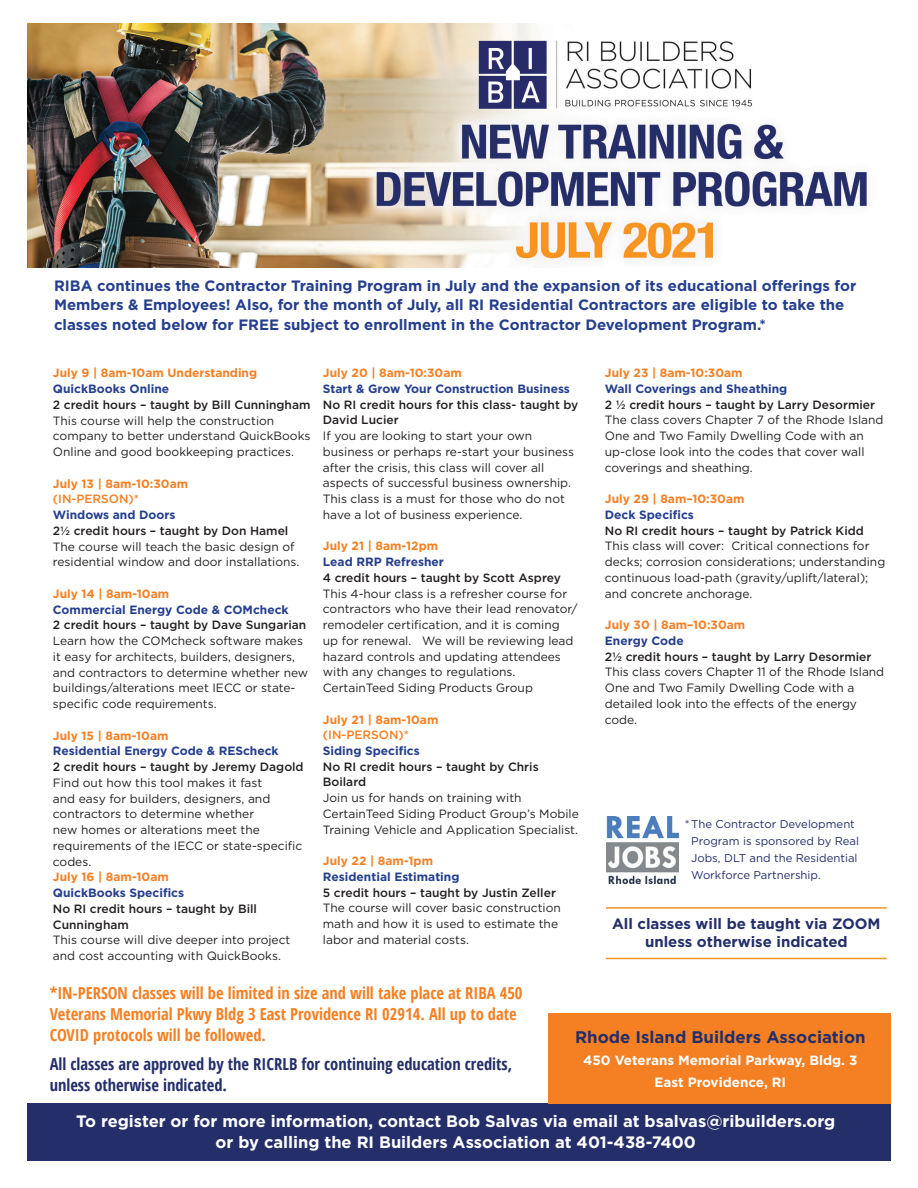
<style>
.page{position:relative;width:918px;height:1188px;background:#fff}
.page>*{position:absolute;margin:0;border:0;box-sizing:border-box;transform-origin:0 0}
.t1{font:700 16.8px "Gotham";color:#242f6a}
.t2{font:700 condensed 16.5px/21px "Open Sans";color:#f58023}
.t3{font:700 16.5px/21px "Gotham";color:#fff;text-align:center}
.t4{font:700 condensed 16.5px/21px "Open Sans";color:#242f6a}
.t5{font:700 15px/19.5px "Gotham";color:#253f8e}
.t6{font:700 15px/18px "Gotham";color:#242f6a;text-align:center}
.t7{font:700 13.5px/21.9px "Gotham";color:#fff;text-align:center}
.t8{font:12px/15.8px "Gotham";color:#231f20}
.t9{font:500 12px/15.8px "Gotham";color:#231f20}
.t10{font:700 12px "Gotham";color:#253f8e}
.t11{font:700 12px "Gotham";color:#f58023}
.t12{font:500 12px "Gotham";color:#f58023}
.t13{font:11.4px/17px "Gotham";color:#242f6a}
</style>
<div class="page">
<div style="left:27px;top:1104px;width:864px;height:57px;background:#242f6a"></div>
<img style="left:27px;top:24px;width:840px;height:244px">
<div style="left:549px;top:1013px;width:342px;height:91px;background:#f58023"></div>
<img style="left:606px;top:816px;width:73px;height:67px">
<hr style="left:606px;top:907px;width:281px;height:2px;background:#f79521">
<hr style="left:606px;top:958px;width:281px;height:1px;background:#f79521">
<p class="t5" style="left:54px;top:275px;width:804px">RIBA continues the Contractor Training Program in July and the expansion of its educational offerings for<br>Members &amp; Employees! Also, for the month of July, all RI Residential Contractors are eligible to take the classes noted below for FREE subject to enrollment in the Contractor Development Program.*</p>
<p class="t11" style="left:53px;top:365px;width:206px">July 9 | 8am-10am Understanding</p>
<p class="t10" style="left:53px;top:381px;width:118px">QuickBooks Online</p>
<p class="t9" style="left:53px;top:397px;width:259px">2 credit hours – taught by Bill Cunningham</p>
<p class="t8" style="left:53px;top:412px;width:259px">This course will help the construction company to better understand QuickBooks<br>Online and good bookkeeping practices.</p>
<p class="t11" style="left:53px;top:475px;width:137px">July 13 | 8am-10:30am</p>
<p class="t12" style="left:53px;top:491px;width:88px">(IN-PERSON)*</p>
<p class="t10" style="left:53px;top:507px;width:124px">Windows and Doors</p>
<p class="t9" style="left:53px;top:523px;width:237px">2½ credit hours – taught by Don Hamel</p>
<p class="t8" style="left:53px;top:538px;width:248px">The course will teach the basic design of residential window and door installations.</p>
<p class="t11" style="left:53px;top:586px;width:118px">July 14 | 8am-10am</p>
<p class="t10" style="left:53px;top:601px;width:237px">Commercial Energy Code &amp; COMcheck</p>
<p class="t9" style="left:53px;top:617px;width:255px">2 credit hours – taught by Dave Sungarian</p>
<p class="t8" style="left:53px;top:633px;width:257px">Learn how the COMcheck software makes it easy for architects, builders, designers, and contractors to determine whether new buildings/alterations meet IECC or state&shy;specific code requirements.</p>
<p class="t11" style="left:53px;top:727px;width:117px">July 15 | 8am-10am</p>
<p class="t10" style="left:53px;top:743px;width:227px">Residential Energy Code &amp; REScheck</p>
<p class="t9" style="left:53px;top:759px;width:252px">2 credit hours – taught by Jeremy Dagold</p>
<p class="t8" style="left:53px;top:774px;width:251px">Find out how this tool makes it fast<br>and easy for builders, designers, and contractors to determine whether<br>new homes or alterations meet the requirements of the IECC or state-specific codes.</p>
<p class="t11" style="left:53px;top:869px;width:118px">July 16 | 8am-10am</p>
<p class="t10" style="left:53px;top:885px;width:133px">QuickBooks Specifics</p>
<p class="t9" style="left:53px;top:900px;width:206px">No RI credit hours – taught by Bill<br>Cunningham</p>
<p class="t8" style="left:53px;top:932px;width:239px">This course will dive deeper into project and cost accounting with QuickBooks.</p>
<p class="t11" style="left:323px;top:365px;width:140px">July 20 | 8am-10:30am</p>
<p class="t10" style="left:323px;top:381px;width:249px">Start &amp; Grow Your Construction Business</p>
<p class="t9" style="left:323px;top:396px;width:257px">No RI credit hours for this class- taught by<br>David Lucier</p>
<p class="t8" style="left:323px;top:428px;width:253px">If you are looking to start your own business or perhaps re-start your business after the crisis, this class will cover all aspects of successful business ownership.<br>This class is a must for those who do not have a lot of business experience.</p>
<p class="t11" style="left:323px;top:538px;width:117px">July 21 | 8am-12pm</p>
<p class="t10" style="left:323px;top:554px;width:122px">Lead RRP Refresher</p>
<p class="t9" style="left:323px;top:570px;width:239px">4 credit hours – taught by Scott Asprey</p>
<p class="t8" style="left:323px;top:585px;width:256px">This 4-hour class is a refresher course for contractors who have their lead renovator/ remodeler certification, and it is coming up for renewal. We will be reviewing lead hazard controls and updating attendees with any changes to regulations.<br>CertainTeed Siding Products Group</p>
<p class="t11" style="left:323px;top:711px;width:117px">July 21 | 8am-10am</p>
<p class="t12" style="left:323px;top:727px;width:88px">(IN-PERSON)*</p>
<p class="t10" style="left:323px;top:743px;width:98px">Siding Specifics</p>
<p class="t9" style="left:323px;top:758px;width:217px">No RI credit hours – taught by Chris<br>Boilard</p>
<p class="t8" style="left:323px;top:790px;width:257px">Join us for hands on training with<br>CertainTeed Siding Product Group’s Mobile<br>Training Vehicle and Application Specialist.</p>
<p class="t11" style="left:323px;top:853px;width:112px">July 22 | 8am-1pm</p>
<p class="t10" style="left:323px;top:869px;width:138px">Residential Estimating</p>
<p class="t9" style="left:323px;top:884px;width:235px">5 credit hours – taught by Justin Zeller</p>
<p class="t8" style="left:323px;top:900px;width:240px">The course will cover basic construction math and how it is used to estimate the labor and material costs.</p>
<p class="t11" style="left:605px;top:365px;width:139px">July 23 | 8am-10:30am</p>
<p class="t10" style="left:605px;top:381px;width:184px">Wall Coverings and Sheathing</p>
<p class="t9" style="left:605px;top:396px;width:272px">2 ½ credit hours – taught by Larry Desormier</p>
<p class="t8" style="left:605px;top:412px;width:280px">The class covers Chapter 7 of the Rhode Island One and Two Family Dwelling Code with an up-close look into the codes that cover wall coverings and sheathing.</p>
<p class="t11" style="left:605px;top:491px;width:141px">July 29 | 8am–10:30am</p>
<p class="t10" style="left:605px;top:507px;width:90px">Deck Specifics</p>
<p class="t9" style="left:605px;top:522px;width:260px">No RI credit hours – taught by Patrick Kidd</p>
<p class="t8" style="left:605px;top:538px;width:282px">This class will cover: Critical connections for decks; corrosion considerations; understanding continuous load-path (gravity/uplift/lateral); and concrete anchorage.</p>
<p class="t11" style="left:605px;top:617px;width:142px">July 30 | 8am–10:30am</p>
<p class="t10" style="left:605px;top:633px;width:80px">Energy Code</p>
<p class="t9" style="left:605px;top:648px;width:268px">2½ credit hours – taught by Larry Desormier</p>
<p class="t8" style="left:605px;top:664px;width:281px">This class covers Chapter 11 of the Rhode Island One and Two Family Dwelling Code with a detailed look into the effects of the energy code.</p>
<p class="t13" style="left:691px;top:815px;width:170px;text-indent:-6px">* The Contractor Development<br>Program is sponsored by Real<br>Jobs, DLT and the Residential<br>Workforce Partnership.</p>
<p class="t6" style="left:612px;top:915px;width:270px">All classes will be taught via ZOOM unless otherwise indicated</p>
<h2 class="t2" style="left:50px;top:982px;width:474px">*IN-PERSON classes will be limited in size and will take place at RIBA 450<br>Veterans Memorial Pkwy Bldg 3 East Providence RI 02914. All up to date<br>COVID protocols will be followed.</h2>
<h2 class="t4" style="left:50px;top:1053px;width:464px">All classes are approved by the RICRLB for continuing education credits, unless otherwise indicated.</h2>
<h1 class="t1" style="left:575px;top:1026px;width:292px">Rhode Island Builders Association</h1>
<p class="t7" style="left:583px;top:1049px;width:276px">450 Veterans Memorial Parkway, Bldg. 3<br>East Providence, RI</p>
<h2 class="t3" style="left:76px;top:1111px;width:761px">To register or for more information, contact Bob Salvas via email at bsalvas@ribuilders.org or by calling the RI Builders Association at 401-438-7400</h2>
</div>
